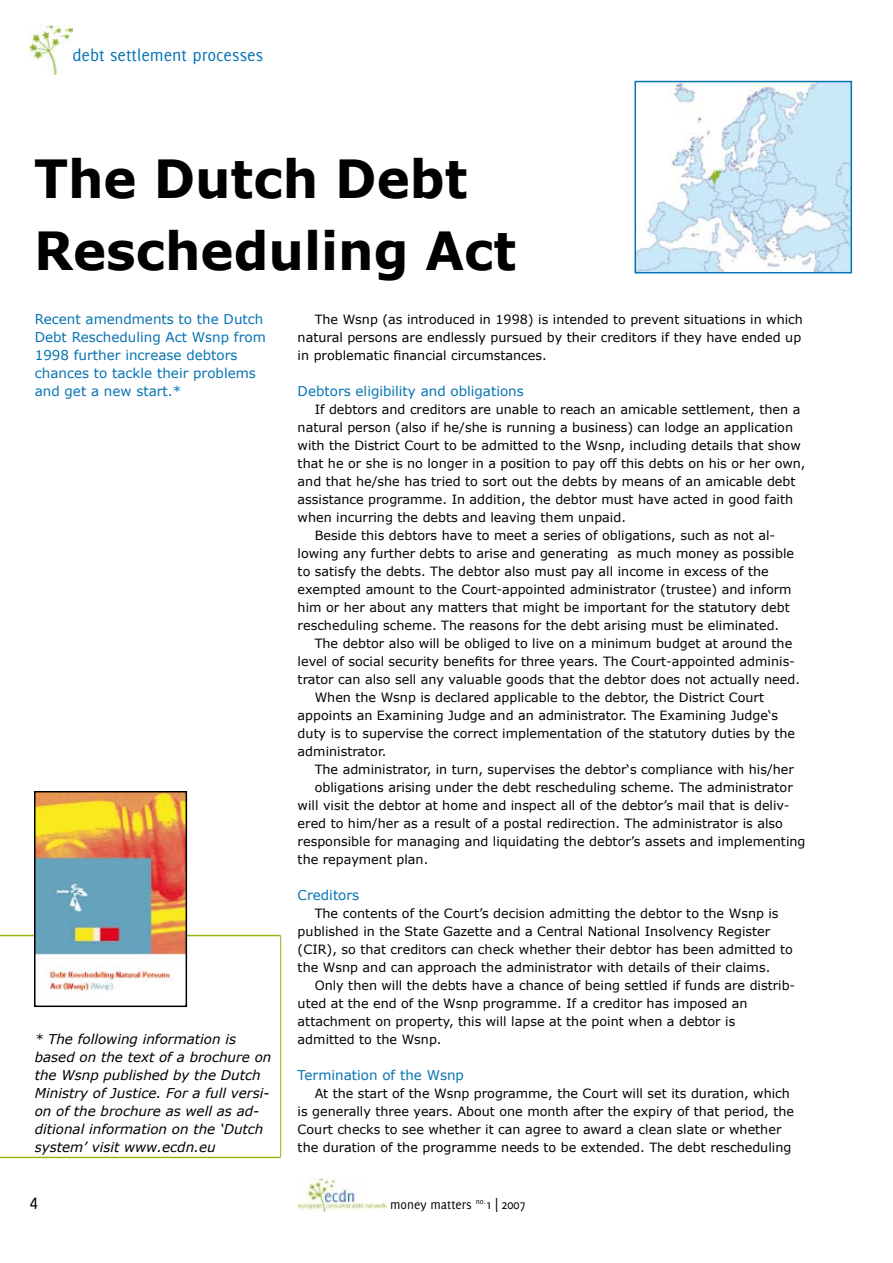
<style>
.page{position:relative;width:893px;height:1263px;background:#fff}
.page>*{position:absolute;margin:0;border:0;box-sizing:border-box;transform-origin:0 0}
.t1{font:700 52.5px/72px "Verdana";color:#000;scale:.95 1}
.t2{font:18px "Delicious";color:#0673b3}
.t3{font:18px "Delicious Small Caps";color:#000}
.t4{font:italic 13.5px/18px "Verdana";color:#000}
.t5{font:13.5px/18px "Verdana";color:#0673b3}
.t6{font:13.5px "Delicious";color:#000}
.t7{font:12.75px/18px "Verdana";color:#000}
.s1{font-size:20.25px}
</style>
<div class="page">
<img style="left:298px;top:1178px;width:89px;height:33px">
<img style="left:30px;top:26px;width:42px;height:48px">
<hr style="left:0;top:935px;width:281px;height:1px;background:#91b814">
<hr style="left:0;top:1157px;width:281px;height:1px;background:#91b814">
<hr style="left:280px;top:935px;width:1px;height:222px;background:#91b814">
<img style="left:637px;top:84px;width:212px;height:186px">
<div style="left:634px;top:81px;width:218px;height:192px;border:2px solid #0673b3"></div>
<img style="left:37px;top:794px;width:147px;height:205px">
<div style="left:34px;top:791px;width:153px;height:216px;border:2px solid #000"></div>
<h2 class="t2" style="left:72px;top:45px;width:192px">debt settlement processes</h2>
<h1 class="t1" style="left:34px;top:141px;width:509px">The Dutch Debt<br>Rescheduling Act</h1>
<p class="t5" style="left:35px;top:310px;width:233px">Recent amendments to the Dutch<br>Debt Rescheduling Act Wsnp from<br>1998 further increase debtors chances to tackle their problems and get a new start.*</p>
<p class="t7" style="left:298px;top:310px;width:507px;text-indent:17px">The Wsnp (as introduced in 1998) is intended to prevent situations in which natural persons are endlessly pursued by their creditors if they have ended up in problematic financial circumstances.</p>
<p class="t5" style="left:298px;top:382px;width:228px">Debtors eligibility and obligations</p>
<p class="t7" style="left:315px;top:400px;width:487px">If debtors and creditors are unable to reach an amicable settlement, then a</p>
<p class="t7" style="left:298px;top:418px;width:497px">natural person (also if he/she is running a business) can lodge an application</p>
<p class="t7" style="left:298px;top:436px;width:505px">with the District Court to be admitted to the Wsnp, including details that show</p>
<p class="t7" style="left:298px;top:454px;width:509px">that he or she is no longer in a position to pay off this debts on his or her own,</p>
<p class="t7" style="left:298px;top:472px;width:499px">and that he/she has tried to sort out the debts by means of an amicable debt</p>
<p class="t7" style="left:298px;top:490px;width:497px">assistance programme. In addition, the debtor must have acted in good faith</p>
<p class="t7" style="left:298px;top:508px;width:330px">when incurring the debts and leaving them unpaid.</p>
<p class="t7" style="left:315px;top:526px;width:462px">Beside this debtors have to meet a series of obligations, such as not al-</p>
<p class="t7" style="left:298px;top:544px;width:498px">lowing any further debts to arise and generating as much money as possible</p>
<p class="t7" style="left:298px;top:562px;width:472px">to satisfy the debts. The debtor also must pay all income in excess of the</p>
<p class="t7" style="left:298px;top:580px;width:495px">exempted amount to the Court-appointed administrator (trustee) and inform</p>
<p class="t7" style="left:298px;top:598px;width:494px">him or her about any matters that might be important for the statutory debt</p>
<p class="t7" style="left:298px;top:616px;width:483px">rescheduling scheme. The reasons for the debt arising must be eliminated.</p>
<p class="t7" style="left:315px;top:634px;width:479px">The debtor also will be obliged to live on a minimum budget at around the</p>
<p class="t7" style="left:298px;top:652px;width:499px">level of social security benefits for three years. The Court-appointed adminis-</p>
<p class="t7" style="left:298px;top:670px;width:504px">trator can also sell any valuable goods that the debtor does not actually need.</p>
<p class="t7" style="left:315px;top:688px;width:451px">When the Wsnp is declared applicable to the debtor, the District Court</p>
<p class="t7" style="left:298px;top:706px;width:482px">appoints an Examining Judge and an administrator. The Examining Judge‘s</p>
<p class="t7" style="left:298px;top:724px;width:499px">duty is to supervise the correct implementation of the statutory duties by the</p>
<p class="t7" style="left:298px;top:742px;width:90px">administrator.</p>
<p class="t7" style="left:315px;top:760px;width:481px">The administrator, in turn, supervises the debtor‘s compliance with his/her</p>
<p class="t7" style="left:315px;top:778px;width:480px">obligations arising under the debt rescheduling scheme. The administrator</p>
<p class="t7" style="left:298px;top:796px;width:493px">will visit the debtor at home and inspect all of the debtor’s mail that is deliv-</p>
<p class="t7" style="left:298px;top:814px;width:487px">ered to him/her as a result of a postal redirection. The administrator is also</p>
<p class="t7" style="left:298px;top:832px;width:509px">responsible for managing and liquidating the debtor’s assets and implementing</p>
<p class="t7" style="left:298px;top:850px;width:132px">the repayment plan.</p>
<p class="t5" style="left:298px;top:886px;width:63px">Creditors</p>
<p class="t7" style="left:298px;top:904px;width:497px;text-indent:17px">The contents of the Court’s decision admitting the debtor to the Wsnp is published in the State Gazette and a Central National Insolvency Register (CIR), so that creditors can check whether their debtor has been admitted to the Wsnp and can approach the administrator with details of their claims.</p>
<p class="t7" style="left:298px;top:976px;width:499px;text-indent:17px">Only then will the debts have a chance of being settled if funds are distrib&shy;uted at the end of the Wsnp programme. If a creditor has imposed an attachment on property, this will lapse at the point when a debtor is admitted to the Wsnp.</p>
<p class="t5" style="left:298px;top:1066px;width:168px">Termination of the Wsnp</p>
<p class="t7" style="left:298px;top:1084px;width:498px;text-indent:17px">At the start of the Wsnp programme, the Court will set its duration, which is generally three years. About one month after the expiry of that period, the Court checks to see whether it can agree to award a clean slate or whether the duration of the programme needs to be extended. The debt rescheduling</p>
<p class="t4" style="left:35px;top:1030px;width:238px">* The following information is based on the text of a brochure on the Wsnp published by the Dutch<br>Ministry of Justice. For a full versi&shy;on of the brochure as well as ad&shy;ditional information on the ‘Dutch system’ visit www.ecdn.eu</p>
<h2 class="t3" style="left:30px;top:1192px;width:10px">4</h2>
<p class="t6" style="left:390px;top:1196px;width:137px">money matters <sup>no.</sup>1 <span class="s1">l</span> 2007</p>
</div>
